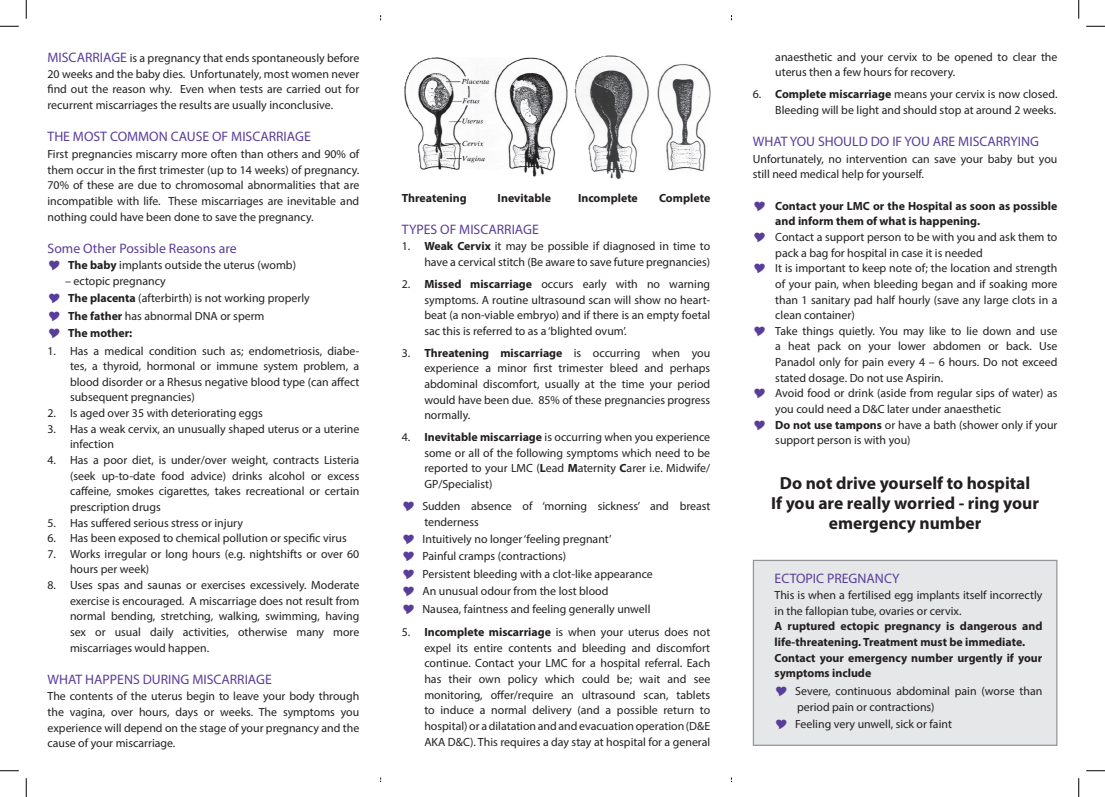
<style>
.page{position:relative;width:1105px;height:797px;background:#fff}
.page>*{position:absolute;margin:0;border:0;box-sizing:border-box;transform-origin:0 0}
.main{font:700 17.5px/20px "Myriad Pro";color:#231f20;text-align:center}
.headings{font:13.75px "Myriad Pro";color:#593e99}
.main-2{font:11.88px/15.6px "Myriad Pro";color:#231f20;text-align:justify}
.main-3{font:700 11.88px/15.6px "Myriad Pro";color:#231f20}
.s1{font-size:13.75px;color:#593e99}
.s2{font-weight:700}
</style>
<div class="page">
<div style="left:753px;top:560px;width:304px;height:186px;background:#e6e7e9;border:1px solid #939598"></div>
<img style="left:404px;top:56px;width:306px;height:123px">
<svg style="left:0;top:25px;width:19px;height:2px"></svg>
<svg style="left:1086px;top:25px;width:19px;height:2px"></svg>
<svg style="left:0;top:770px;width:19px;height:1px"></svg>
<svg style="left:1086px;top:770px;width:19px;height:1px"></svg>
<svg style="left:25px;top:0;width:2px;height:19px"></svg>
<svg style="left:25px;top:778px;width:2px;height:19px"></svg>
<svg style="left:1078px;top:0;width:1px;height:19px"></svg>
<svg style="left:1078px;top:778px;width:1px;height:19px"></svg>
<p class="main-2" style="left:48px;top:50px;width:313px"><span class="s1">MISCARRIAGE</span> is a pregnancy that ends spontaneously before 20 weeks and the baby dies. Unfortunately, most women never find out the reason why. Even when tests are carried out for recurrent miscarriages the results are usually inconclusive.</p>
<p class="headings" style="left:48px;top:128px;width:265px">THE MOST COMMON CAUSE OF MISCARRIAGE</p>
<p class="main-2" style="left:48px;top:146px;width:313px">First pregnancies miscarry more often than others and 90% of them occur in the first trimester (up to 14 weeks) of pregnancy.<br>70% of these are due to chromosomal abnormalities that are incompatible with life. These miscarriages are inevitable and nothing could have been done to save the pregnancy.</p>
<p class="headings" style="left:48px;top:239px;width:191px">Some Other Possible Reasons are</p>
<p class="main-2" style="left:68px;top:257px;width:229px"><span class="s2">The baby</span> implants outside the uterus (womb)</p>
<p class="main-2" style="left:65px;top:273px;width:102px">– ectopic pregnancy</p>
<p class="main-2" style="left:68px;top:290px;width:243px"><span class="s2">The placenta</span> (afterbirth) is not working properly</p>
<p class="main-2" style="left:68px;top:308px;width:198px"><span class="s2">The father</span> has abnormal DNA or sperm</p>
<p class="main-3" style="left:68px;top:325px;width:66px">The mother:</p>
<p class="main-2" style="left:70px;top:342px;width:291px;text-indent:-22px">1. Has a medical condition such as; endometriosis, diabe&shy;tes, a thyroid, hormonal or immune system problem, a blood disorder or a Rhesus negative blood type (can affect subsequent pregnancies)</p>
<p class="main-2" style="left:48px;top:405px;width:217px">2. Is aged over 35 with deteriorating eggs</p>
<p class="main-2" style="left:70px;top:421px;width:291px;text-indent:-22px">3. Has a weak cervix, an unusually shaped uterus or a uterine infection</p>
<p class="main-2" style="left:70px;top:452px;width:291px;text-indent:-22px">4. Has a poor diet, is under/over weight, contracts Listeria (seek up-to-date food advice) drinks alcohol or excess caffeine, smokes cigarettes, takes recreational or certain prescription drugs</p>
<p class="main-2" style="left:48px;top:514px;width:197px">5. Has suffered serious stress or injury</p>
<p class="main-2" style="left:48px;top:530px;width:301px">6. Has been exposed to chemical pollution or specific virus</p>
<p class="main-2" style="left:70px;top:546px;width:291px;text-indent:-22px">7. Works irregular or long hours (e.g. nightshifts or over 60 hours per week)</p>
<p class="main-2" style="left:70px;top:577px;width:291px;text-indent:-22px">8. Uses spas and saunas or exercises excessively. Moderate exercise is encouraged. A miscarriage does not result from normal bending, stretching, walking, swimming, having sex or usual daily activities, otherwise many more miscarriages would happen.</p>
<p class="headings" style="left:48px;top:670px;width:226px">WHAT HAPPENS DURING MISCARRIAGE</p>
<p class="main-2" style="left:48px;top:688px;width:313px">The contents of the uterus begin to leave your body through the vagina, over hours, days or weeks. The symptoms you experience will depend on the stage of your pregnancy and the cause of your miscarriage.</p>
<p class="main-3" style="left:402px;top:189px;width:66px">Threatening</p>
<p class="main-3" style="left:498px;top:189px;width:55px">Inevitable</p>
<p class="main-3" style="left:578px;top:189px;width:61px">Incomplete</p>
<p class="main-3" style="left:659px;top:189px;width:53px">Complete</p>
<p class="headings" style="left:402px;top:220px;width:138px">TYPES OF MISCARRIAGE</p>
<p class="main-2" style="left:402px;top:238px;width:310px;text-align:right">1. <span class="s2">Weak Cervix</span> it may be possible if diagnosed in time to have a cervical stitch (Be aware to save future pregnancies)</p>
<p class="main-2" style="left:424px;top:276px;width:287px;text-indent:-22px">2. <span class="s2">Missed miscarriage</span> occurs early with no warning symptoms. A routine ultrasound scan will show no heart&shy;beat (a non-viable embryo) and if there is an empty foetal sac this is referred to as a ‘blighted ovum’.</p>
<p class="main-2" style="left:424px;top:345px;width:287px;text-indent:-22px">3. <span class="s2">Threatening miscarriage</span> is occurring when you experience a minor first trimester bleed and perhaps abdominal discomfort, usually at the time your period would have been due. 85% of these pregnancies progress normally.</p>
<p class="main-2" style="left:424px;top:429px;width:287px;text-indent:-22px">4. <span class="s2">Inevitable miscarriage</span> is occurring when you experience some or all of the following symptoms which need to be reported to your LMC (<span class="s2">L</span>ead <span class="s2">M</span>aternity <span class="s2">C</span>arer i.e. Midwife/ GP/Specialist)</p>
<p class="main-2" style="left:422px;top:498px;width:289px">Sudden absence of ‘morning sickness’ and breast tenderness</p>
<p class="main-2" style="left:422px;top:531px;width:190px">Intuitively no longer ‘feeling pregnant’</p>
<p class="main-2" style="left:422px;top:548px;width:145px">Painful cramps (contractions)</p>
<p class="main-2" style="left:422px;top:565px;width:232px">Persistent bleeding with a clot-like appearance</p>
<p class="main-2" style="left:422px;top:583px;width:187px">An unusual odour from the lost blood</p>
<p class="main-2" style="left:422px;top:600px;width:229px">Nausea, faintness and feeling generally unwell</p>
<p class="main-2" style="left:424px;top:624px;width:287px;text-indent:-22px">5. <span class="s2">Incomplete miscarriage</span> is when your uterus does not expel its entire contents and bleeding and discomfort continue. Contact your LMC for a hospital referral. Each has their own policy which could be; wait and see monitoring, offer/require an ultrasound scan, tablets to induce a normal delivery (and a possible return to hospital) or a dilatation and and evacuation operation (D&amp;E AKA D&amp;C). This requires a day stay at hospital for a general</p>
<p class="main-2" style="left:775px;top:49px;width:284px">anaesthetic and your cervix to be opened to clear the uterus then a few hours for recovery.</p>
<p class="main-2" style="left:753px;top:86px;width:306px;text-align:right">6. <span class="s2">Complete miscarriage</span> means your cervix is now closed.<br>Bleeding will be light and should stop at around 2 weeks.</p>
<p class="headings" style="left:753px;top:133px;width:288px">WHAT YOU SHOULD DO IF YOU ARE MISCARRYING</p>
<p class="main-2" style="left:753px;top:151px;width:306px">Unfortunately, no intervention can save your baby but you still need medical help for yourself.</p>
<p class="main-3" style="left:775px;top:197px;width:284px">Contact your LMC or the Hospital as soon as possible and inform them of what is happening.</p>
<p class="main-2" style="left:775px;top:229px;width:284px">Contact a support person to be with you and ask them to pack a bag for hospital in case it is needed</p>
<p class="main-2" style="left:775px;top:260px;width:284px">It is important to keep note of; the location and strength of your pain, when bleeding began and if soaking more than 1 sanitary pad half hourly (save any large clots in a clean container)</p>
<p class="main-2" style="left:775px;top:323px;width:284px">Take things quietly. You may like to lie down and use a heat pack on your lower abdomen or back. Use Panadol only for pain every 4 – 6 hours. Do not exceed stated dosage. Do not use Aspirin.</p>
<p class="main-2" style="left:775px;top:385px;width:284px">Avoid food or drink (aside from regular sips of water) as you could need a D&amp;C later under anaesthetic</p>
<p class="main-2" style="left:775px;top:416px;width:284px"><span class="s2">Do not use tampons</span> or have a bath (shower only if your support person is with you)</p>
<p class="main" style="left:780px;top:473px;width:252px">Do not drive yourself to hospital</p>
<p class="main" style="left:771px;top:493px;width:270px">If you are really worried - ring your emergency number</p>
<p class="headings" style="left:774px;top:569px;width:126px">ECTOPIC PREGNANCY</p>
<p class="main-2" style="left:774px;top:587px;width:269px">This is when a fertilised egg implants itself incorrectly in the fallopian tube, ovaries or cervix.</p>
<p class="main-3" style="left:774px;top:618px;width:269px">A ruptured ectopic pregnancy is dangerous and life-threatening. Treatment must be immediate.</p>
<p class="main-3" style="left:774px;top:649px;width:269px">Contact your emergency number urgently if your symptoms include</p>
<p class="main-2" style="left:795px;top:683px;width:249px">Severe, continuous abdominal pain (worse than period pain or contractions)</p>
<p class="main-2" style="left:795px;top:716px;width:158px">Feeling very unwell, sick or faint</p>
</div>
